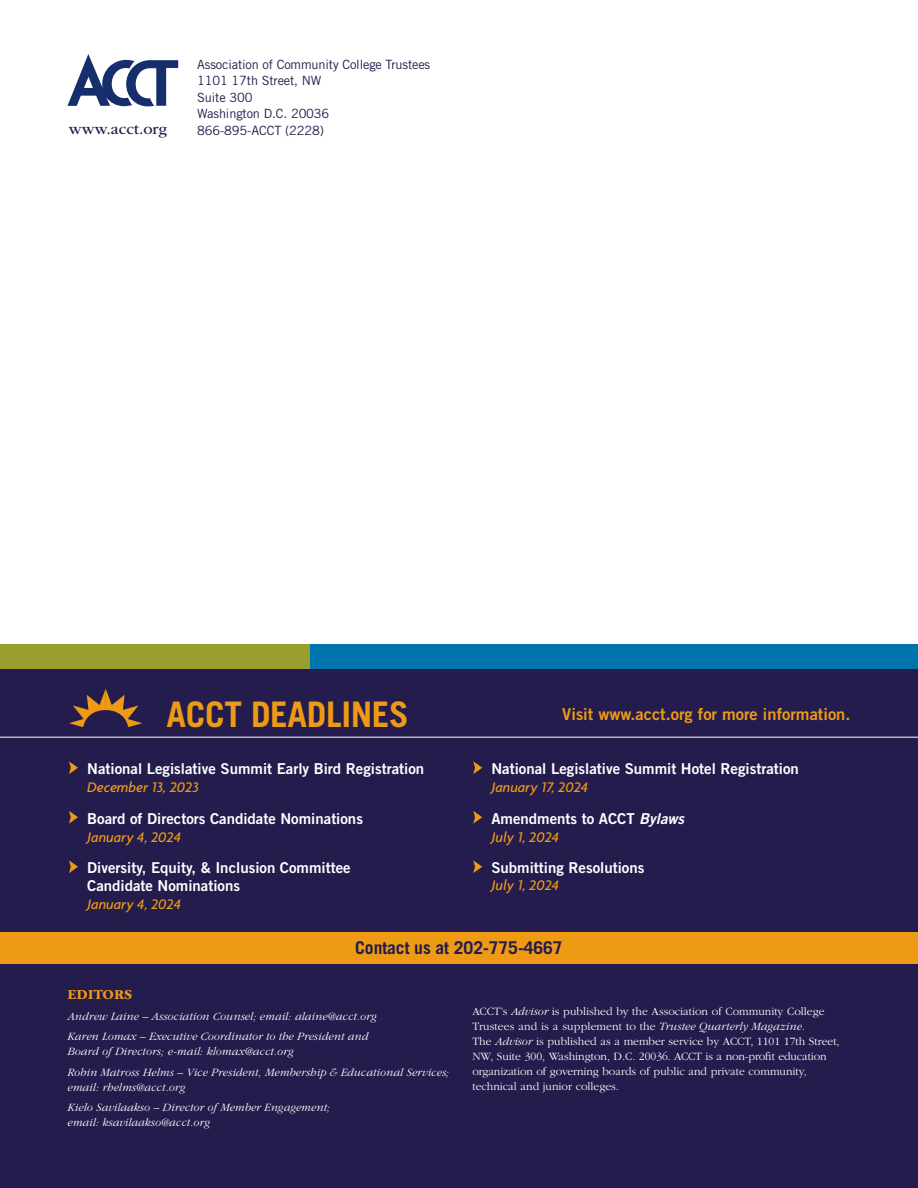
<style>
.page{position:relative;width:918px;height:1188px;background:#fff}
.page>*{position:absolute;margin:0;border:0;box-sizing:border-box;transform-origin:0 0}
.t1{font:700 35.25px "Trade Gothic LT Std";letter-spacing:-.01em;color:#ee9a15}
.t2{font:700 17.7px "Trade Gothic LT Std";letter-spacing:-.005em;color:#231c4c}
.t3{font:16.5px "Trade Gothic LT Std Bd 2";color:#ee9a15}
.t4{font:16.2px "ITC Garamond Std";color:#231c4c}
.t5{font:15px/18px "Trade Gothic LT Std Bd 2";color:#fff}
.t6{font:italic 500 15px "Agenda";color:#ee9a15}
.t7{font:700 14.25px "ITC Garamond Std";color:#ee9a15}
.t8{font:12.75px/16.5px "Trade Gothic LT Std";letter-spacing:-.01em;color:#231c4c}
.t9{font:300 11.7px/15px "ITC Garamond Std";color:#fff}
.t10{font:italic 300 11.7px/20.4px "ITC Garamond Std";letter-spacing:.01em;color:#fff}
.s1{font-family:"Trade Gothic LT Std Bd 2 Obl"}
.s2{font-style:italic}
</style>
<div class="page">
<svg style="left:68px;top:54px;width:110px;height:52px"></svg>
<div style="left:0;top:669px;width:918px;height:519px;background:#231c4c"></div>
<div style="left:0;top:644px;width:310px;height:25px;background:#999e2c"></div>
<div style="left:310px;top:644px;width:608px;height:25px;background:#0074ac"></div>
<svg style="left:69px;top:689px;width:73px;height:38px"></svg>
<div style="left:0;top:932px;width:918px;height:31px;background:#ee9a15"></div>
<svg style="left:69px;top:761px;width:9px;height:13px"></svg>
<svg style="left:69px;top:811px;width:9px;height:13px"></svg>
<svg style="left:69px;top:860px;width:9px;height:13px"></svg>
<svg style="left:473px;top:761px;width:9px;height:13px"></svg>
<svg style="left:473px;top:811px;width:9px;height:13px"></svg>
<svg style="left:473px;top:860px;width:9px;height:13px"></svg>
<hr style="left:0;top:737px;width:918px;height:1px;background:#fff">
<h3 class="t4" style="left:69px;top:120px;width:100px">www.acct.org</h3>
<p class="t8" style="left:197px;top:56px;width:235px">Association of Community College Trustees<br>1101 17th Street, NW<br>Suite 300<br>Washington D.C. 20036<br>866-895-ACCT (2228)</p>
<h1 class="t1" style="left:167px;top:693px;width:244px">ACCT DEADLINES</h1>
<p class="t5" style="left:87px;top:760px;width:339px">National Legislative Summit Early Bird Registration</p>
<p class="t6" style="left:87px;top:778px;width:113px">December 13, 2023</p>
<p class="t5" style="left:87px;top:809px;width:277px">Board of Directors Candidate Nominations</p>
<p class="t6" style="left:87px;top:828px;width:96px">January 4, 2024</p>
<p class="t5" style="left:87px;top:859px;width:265px">Diversity, Equity, &amp; Inclusion Committee<br>Candidate Nominations</p>
<p class="t6" style="left:87px;top:895px;width:96px">January 4, 2024</p>
<h3 class="t3" style="left:562px;top:704px;width:290px">Visit www.acct.org for more information.</h3>
<p class="t5" style="left:491px;top:760px;width:309px">National Legislative Summit Hotel Registration</p>
<p class="t6" style="left:491px;top:778px;width:98px">January 17, 2024</p>
<p class="t5" style="left:491px;top:809px;width:194px">Amendments to ACCT <span class="s1">Bylaws</span></p>
<p class="t6" style="left:491px;top:828px;width:69px">July 1, 2024</p>
<p class="t5" style="left:491px;top:859px;width:154px">Submitting Resolutions</p>
<p class="t6" style="left:491px;top:876px;width:69px">July 1, 2024</p>
<h2 class="t2" style="left:355px;top:937px;width:209px">Contact us at 202-775-4667</h2>
<p class="t7" style="left:68px;top:987px;width:66px">EDITORS</p>
<p class="t10" style="left:68px;top:1006px;width:311px">Andrew Laine – Association Counsel; email: alaine@acct.org<br>Karen Lomax – Executive Coordinator to the President and</p>
<p class="t10" style="left:68px;top:1041px;width:383px">Board of Directors; e-mail: klomax@acct.org<br>Robin Matross Helms – Vice President, Membership &amp; Educational Services;</p>
<p class="t10" style="left:68px;top:1077px;width:264px">email: rhelms@acct.org<br>Kielo Savilaakso – Director of Member Engagement;</p>
<p class="t10" style="left:68px;top:1112px;width:144px">email: ksavilaakso@acct.org</p>
<p class="t9" style="left:472px;top:1004px;width:369px">ACCT’s <span class="s2">Advisor</span> is published by the Association of Community College Trustees and is a supplement to the <span class="s2">Trustee Quarterly Magazine.<br></span>The <span class="s2">Advisor</span> is published as a member service by ACCT, 1101 17th Street, NW, Suite 300, Washington, D.C. 20036. ACCT is a non-profit education organization of governing boards of public and private community, technical and junior colleges.</p>
</div>
